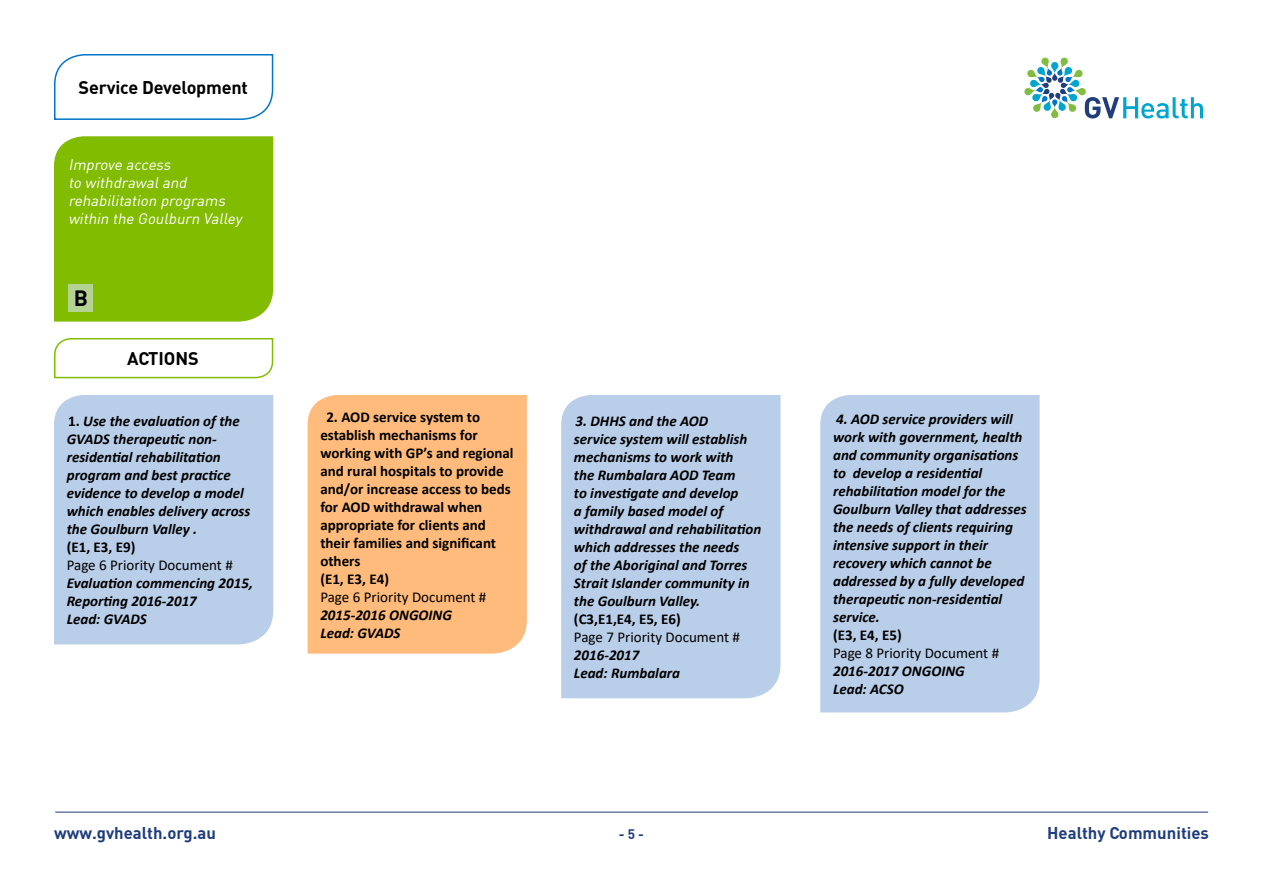
<style>
.page{position:relative;width:1263px;height:893px;background:#fff}
.page>*{position:absolute;margin:0;border:0;box-sizing:border-box;transform-origin:0 0}
.t1{font:700 21.6px "DIN";color:#000}
.t2{font:700 18px "DIN";letter-spacing:-.01em;color:#000}
.t3{font:700 16.65px "DIN";color:#203d7c}
.t4{font:italic 700 15px/18px "Calibri";color:#000}
.t5{font:700 15px/18px "Calibri";color:#000}
.t6{font:15px "Calibri";color:#000}
.t7{font:italic 15px/18px "DIN";color:#fff}
.t8{font:700 13.5px "DIN";color:#203d7c}
.s1{font-style:normal}
</style>
<div class="page">
<hr style="left:55px;top:812px;width:1153px;height:1px;background:#203d7c">
<svg style="left:1024px;top:57px;width:179px;height:62px"></svg>
<svg style="left:54px;top:54px;width:220px;height:66px"></svg>
<div style="left:54px;top:136px;width:219px;height:186px;background:#82bc00"></div>
<div style="left:68px;top:284px;width:25px;height:27px;background:#b4d393"></div>
<svg style="left:54px;top:338px;width:220px;height:41px"></svg>
<div style="left:54px;top:395px;width:219px;height:249px;background:#b9cee8"></div>
<div style="left:308px;top:395px;width:219px;height:259px;background:#ffbb7b"></div>
<div style="left:561px;top:395px;width:219px;height:303px;background:#b9cee8"></div>
<div style="left:820px;top:395px;width:219px;height:317px;background:#b9cee8"></div>
<p class="t2" style="left:79px;top:76px;width:171px">Service Development</p>
<p class="t7" style="left:68px;top:156px;width:178px">Improve access<br>to withdrawaland rehabilitation programs within the Goulburn Valley</p>
<h1 class="t1" style="left:74px;top:284px;width:16px">B</h1>
<p class="t2" style="left:127px;top:347px;width:73px">ACTIONS</p>
<p class="t4" style="left:67px;top:412px;width:185px"><span class="s1">1.</span> Use the evaluation of the<br>GVADS therapeutic non&shy;residential rehabilitation program and best practice evidence to develop a model which enables delivery across the Goulburn Valley .</p>
<p class="t5" style="left:67px;top:538px;width:70px">(E1, E3, E9)</p>
<p class="t6" style="left:67px;top:555px;width:168px">Page 6 Priority Document #</p>
<p class="t4" style="left:67px;top:574px;width:188px">Evaluation commencing 2015,<br>Reporting 2016-2017<br>Lead: GVADS</p>
<p class="t5" style="left:320px;top:408px;width:195px;text-indent:6px">2. AOD service system to establish mechanisms for working with GP’s and regional and rural hospitals to provide and/or increase access to beds for AOD withdrawal when appropriate for clients and their families and significant others<br>(E1, E3, E4)</p>
<p class="t6" style="left:320px;top:586px;width:168px">Page 6 Priority Document #</p>
<p class="t4" style="left:320px;top:605px;width:133px">2015-2016 ONGOING<br>Lead: GVADS</p>
<p class="t4" style="left:574px;top:412px;width:189px">3. DHHS and the AOD<br>service system will establish mechanisms to work with<br>the Rumbalara AOD Team<br>to investigate and develop<br>a family based model of withdrawal and rehabilitation which addresses the needs<br>of the Aboriginal and Torres<br>Strait Islander community in the Goulburn Valley.</p>
<p class="t5" style="left:574px;top:610px;width:108px">(C3,E1,E4, E5, E6)</p>
<p class="t6" style="left:574px;top:627px;width:168px">Page 7 Priority Document #</p>
<p class="t4" style="left:574px;top:646px;width:108px">2016-2017<br>Lead: Rumbalara</p>
<p class="t4" style="left:833px;top:410px;width:195px">4. AOD service providers will work with government, health and community organisations to develop a residential rehabilitation model for the<br>Goulburn Valley that addresses the needs of clients requiring intensive support in their recovery which cannot be addressed by a fully developed therapeutic non-residential service.</p>
<p class="t5" style="left:833px;top:626px;width:70px">(E3, E4, E5)</p>
<p class="t6" style="left:833px;top:643px;width:168px">Page 8 Priority Document #</p>
<p class="t4" style="left:833px;top:662px;width:133px">2016-2017 ONGOING<br>Lead: ACSO</p>
<p class="t3" style="left:54px;top:822px;width:164px">www.gvhealth.org.au</p>
<p class="t8" style="left:619px;top:825px;width:27px">- 5 -</p>
<p class="t3" style="left:1047px;top:822px;width:163px">Healthy Communities</p>
</div>
